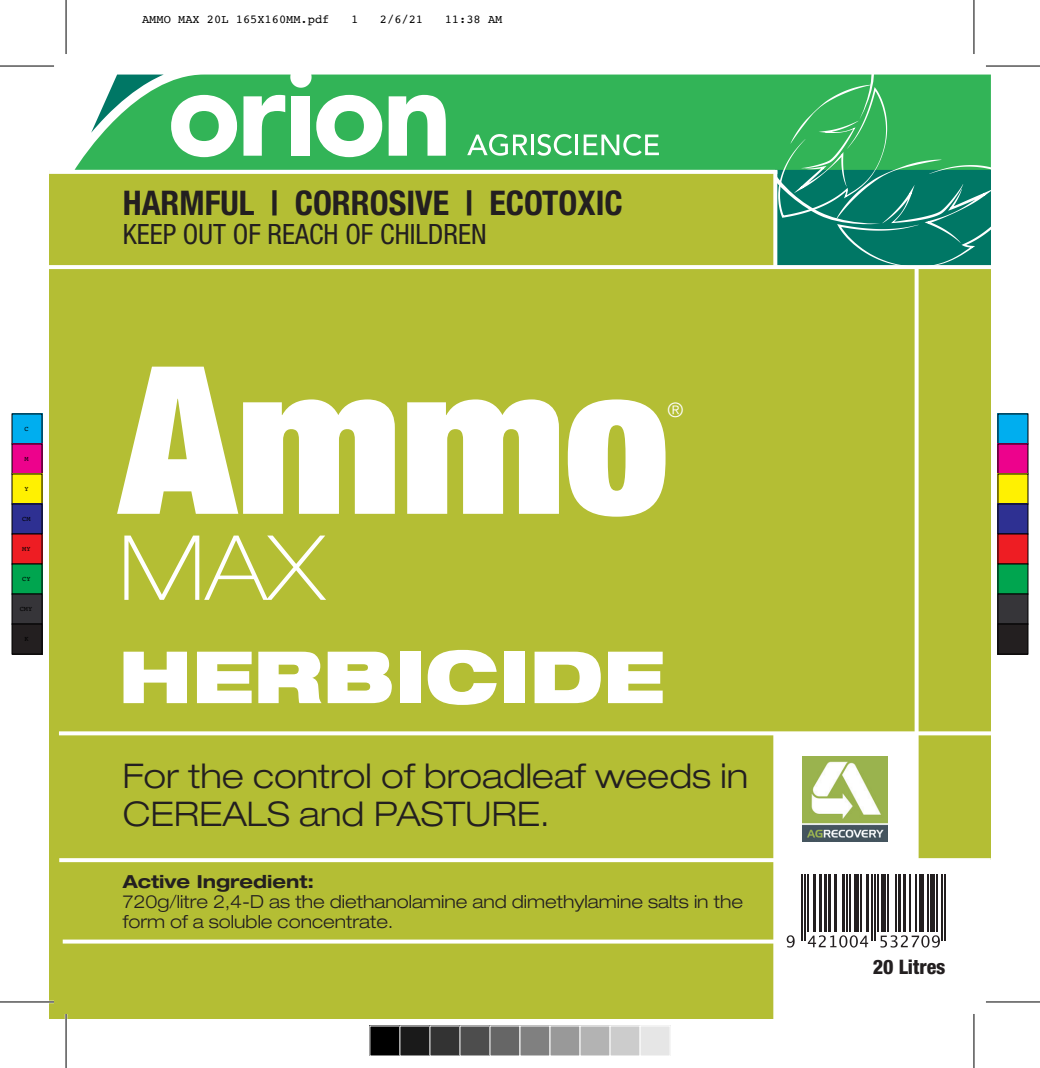
<style>
.page{position:relative;width:1040px;height:1068px;background:#fff}
.page>*{position:absolute;margin:0;border:0;box-sizing:border-box;transform-origin:0 0}
.t1{font:900 condensed 206px "Helvetica Neue LT Std";color:#fff}
.t2{font:100 expanded 90px "Helvetica Neue LT Std";color:#fff}
.t3{font:900 expanded 72px "Helvetica Neue LT Std";color:#fff}
.t4{font:300 expanded 34px/38px "Helvetica Neue LT Std";color:#231f20}
.t5{font:700 condensed 34px "Helvetica Neue LT Std";color:#231f20}
.t6{font:condensed 28px "Helvetica Neue LT Std";color:#231f20}
.t7{font:800 condensed 20px "Helvetica Neue LT Std";color:#231f20}
.t8{font:300 20px "Helvetica Neue LT Std";color:#fff}
.t9{font:300 expanded 18px/20px "Helvetica Neue LT Std";color:#231f20}
.t10{font:700 expanded 18px "Helvetica Neue LT Std";color:#231f20}
.t11{font:12px "Courier";color:#000}
.t12{font:7px "Courier";color:#000}
</style>
<div class="page">
<div style="left:49px;top:171px;width:941px;height:847px;background:#b4be34"></div>
<div style="left:75px;top:75px;width:699px;height:95px;background:#32b457"></div>
<svg style="left:91px;top:75px;width:73px;height:58px"></svg>
<svg style="left:171px;top:95px;width:66px;height:62px"></svg>
<svg style="left:243px;top:95px;width:42px;height:61px"></svg>
<svg style="left:316px;top:95px;width:66px;height:62px"></svg>
<svg style="left:388px;top:95px;width:57px;height:61px"></svg>
<div style="left:292px;top:96px;width:18px;height:60px;background:#fff"></div>
<svg style="left:59px;top:858px;width:931px;height:4px;background:#fbfcf6"></svg>
<svg style="left:63px;top:939px;width:710px;height:4px;background:#f4f5e2"></svg>
<svg style="left:59px;top:731px;width:931px;height:4px;background:#f7f8ea"></svg>
<div style="left:775px;top:733px;width:141px;height:285px;background:#fff"></div>
<img style="left:802px;top:756px;width:85px;height:85px">
<svg style="left:914px;top:269px;width:4px;height:591px;background:#f6f7e6"></svg>
<svg style="left:773px;top:732px;width:4px;height:286px"></svg>
<hr style="left:773px;top:170px;width:4px;height:97px;background:#e5e9ba">
<svg style="left:467px;top:134px;width:40px;height:22px"></svg>
<svg style="left:513px;top:134px;width:14px;height:21px"></svg>
<hr style="left:530px;top:134px;width:3px;height:21px;background:#fff">
<svg style="left:537px;top:134px;width:35px;height:22px"></svg>
<hr style="left:575px;top:134px;width:3px;height:21px;background:#fff">
<svg style="left:583px;top:134px;width:75px;height:22px"></svg>
<svg style="left:774px;top:49px;width:216px;height:216px;background:#43a97a"></svg>
<svg style="left:49px;top:265px;width:941px;height:4px;background:#fcfdfb"></svg>
<svg style="left:49px;top:170px;width:728px;height:4px;fill:#fff"></svg>
<div style="left:792px;top:860px;width:198px;height:158px;background:#fff"></div>
<svg style="left:807px;top:935px;width:60px;height:12px"></svg>
<svg style="left:880px;top:935px;width:59px;height:12px"></svg>
<svg style="left:786px;top:935px;width:8px;height:12px"></svg>
<hr style="left:800px;top:874px;width:2px;height:67px;background:#231f20">
<hr style="left:803px;top:874px;width:2px;height:67px;background:#231f20">
<hr style="left:806px;top:874px;width:2px;height:57px;background:#231f20">
<hr style="left:812px;top:874px;width:3px;height:57px;background:#231f20">
<hr style="left:818px;top:874px;width:3px;height:57px;background:#231f20">
<hr style="left:823px;top:874px;width:3px;height:57px;background:#231f20">
<hr style="left:828px;top:874px;width:2px;height:57px;background:#231f20">
<hr style="left:834px;top:874px;width:3px;height:57px;background:#231f20">
<hr style="left:841px;top:874px;width:3px;height:57px;background:#231f20">
<hr style="left:846px;top:874px;width:1px;height:57px;background:#231f20">
<hr style="left:849px;top:874px;width:1px;height:57px;background:#231f20">
<div style="left:853px;top:874px;width:5px;height:57px;background:#231f20"></div>
<hr style="left:859px;top:874px;width:2px;height:57px;background:#231f20">
<hr style="left:866px;top:874px;width:3px;height:57px;background:#231f20">
<hr style="left:870px;top:874px;width:2px;height:67px;background:#231f20">
<hr style="left:873px;top:874px;width:2px;height:67px;background:#231f20">
<hr style="left:876px;top:874px;width:2px;height:57px;background:#231f20">
<hr style="left:881px;top:874px;width:4px;height:57px;background:#231f20">
<hr style="left:887px;top:874px;width:1px;height:57px;background:#231f20">
<hr style="left:895px;top:874px;width:1px;height:57px;background:#231f20">
<hr style="left:898px;top:874px;width:3px;height:57px;background:#231f20">
<hr style="left:902px;top:874px;width:3px;height:57px;background:#231f20">
<hr style="left:908px;top:874px;width:2px;height:57px;background:#231f20">
<hr style="left:914px;top:874px;width:2px;height:57px;background:#231f20">
<hr style="left:919px;top:874px;width:4px;height:57px;background:#231f20">
<hr style="left:927px;top:874px;width:1px;height:57px;background:#231f20">
<hr style="left:930px;top:874px;width:4px;height:57px;background:#231f20">
<hr style="left:936px;top:874px;width:1px;height:57px;background:#231f20">
<hr style="left:940px;top:874px;width:2px;height:67px;background:#231f20">
<hr style="left:943px;top:874px;width:2px;height:67px;background:#231f20">
<hr style="left:985px;top:65px;width:54px;height:2px;background:#fff">
<hr style="left:0;top:1000px;width:54px;height:3px;background:#fff">
<hr style="left:65px;top:1013px;width:2px;height:54px;background:#fff">
<hr style="left:972px;top:0;width:2px;height:54px;background:#fff">
<hr style="left:0;top:66px;width:54px;height:1px;background:#000">
<hr style="left:985px;top:66px;width:54px;height:1px;background:#000">
<hr style="left:0;top:1001px;width:54px;height:1px;background:#000">
<hr style="left:985px;top:1001px;width:54px;height:1px;background:#000">
<hr style="left:66px;top:0;width:1px;height:54px;background:#000">
<hr style="left:66px;top:1013px;width:1px;height:54px;background:#000">
<hr style="left:973px;top:0;width:1px;height:54px;background:#000">
<hr style="left:973px;top:1013px;width:1px;height:54px;background:#000">
<div style="left:12px;top:414px;width:30px;height:30px;background:#00aeef"></div>
<div style="left:12px;top:444px;width:30px;height:30px;background:#ed028c"></div>
<div style="left:12px;top:474px;width:30px;height:30px;background:#fff101"></div>
<div style="left:12px;top:504px;width:30px;height:30px;background:#2e3092"></div>
<div style="left:12px;top:534px;width:30px;height:30px;background:#ee1d23"></div>
<div style="left:12px;top:564px;width:30px;height:30px;background:#00a54f"></div>
<div style="left:12px;top:594px;width:30px;height:30px;background:#363539"></div>
<div style="left:12px;top:593px;width:30px;height:31px;border:1px solid #000"></div>
<div style="left:12px;top:624px;width:30px;height:30px;background:#231f20"></div>
<div style="left:12px;top:623px;width:30px;height:31px;border:1px solid #000"></div>
<div style="left:997px;top:414px;width:30px;height:30px;background:#00aeef"></div>
<div style="left:997px;top:444px;width:30px;height:30px;background:#ed028c"></div>
<div style="left:997px;top:474px;width:30px;height:30px;background:#fff101"></div>
<div style="left:997px;top:504px;width:30px;height:30px;background:#2e3092"></div>
<div style="left:997px;top:534px;width:30px;height:30px;background:#ee1d23"></div>
<div style="left:997px;top:533px;width:31px;height:31px;border:1px solid #000"></div>
<div style="left:997px;top:564px;width:30px;height:30px;background:#00a54f"></div>
<div style="left:997px;top:594px;width:30px;height:30px;background:#363539"></div>
<div style="left:997px;top:593px;width:31px;height:31px;border:1px solid #000"></div>
<div style="left:997px;top:624px;width:30px;height:30px;background:#231f20"></div>
<div style="left:997px;top:623px;width:31px;height:31px;border:1px solid #000"></div>
<div style="left:370px;top:1025px;width:30px;height:30px;background:#000"></div>
<div style="left:400px;top:1025px;width:30px;height:30px;background:#1a1a1a"></div>
<div style="left:430px;top:1025px;width:30px;height:30px;background:#333"></div>
<div style="left:460px;top:1025px;width:30px;height:30px;background:#4d4d4d"></div>
<div style="left:490px;top:1025px;width:30px;height:30px;background:#666"></div>
<div style="left:520px;top:1025px;width:30px;height:30px;background:#808080"></div>
<div style="left:519px;top:1025px;width:31px;height:31px;border:1px solid #fff"></div>
<div style="left:550px;top:1025px;width:30px;height:30px;background:#999"></div>
<div style="left:549px;top:1025px;width:31px;height:31px;border:1px solid #fff"></div>
<div style="left:580px;top:1025px;width:30px;height:30px;background:#b3b3b3"></div>
<div style="left:579px;top:1025px;width:31px;height:31px;border:1px solid #fff"></div>
<div style="left:610px;top:1025px;width:30px;height:30px;background:#ccc"></div>
<div style="left:609px;top:1025px;width:31px;height:31px;border:1px solid #fff"></div>
<div style="left:640px;top:1025px;width:30px;height:30px;background:#e6e6e6"></div>
<div style="left:639px;top:1025px;width:31px;height:31px;border:1px solid #fff"></div>
<p class="t12" style="left:25px;top:424px;width:6px">C</p>
<p class="t12" style="left:25px;top:454px;width:6px">M</p>
<p class="t12" style="left:25px;top:484px;width:6px">Y</p>
<p class="t12" style="left:22px;top:514px;width:10px">CM</p>
<p class="t12" style="left:22px;top:544px;width:10px">MY</p>
<p class="t12" style="left:22px;top:574px;width:10px">CY</p>
<p class="t12" style="left:20px;top:604px;width:14px">CMY</p>
<p class="t12" style="left:25px;top:634px;width:6px">K</p>
<p class="t11" style="left:142px;top:10px;width:189px">AMMO MAX 20L 165X160MM.pdf</p>
<p class="t11" style="left:351px;top:10px;width:9px">1</p>
<p class="t11" style="left:380px;top:10px;width:45px">2/6/21</p>
<p class="t11" style="left:444px;top:10px;width:59px">11:38 AM</p>
<h3 class="t5" style="left:123px;top:182px;width:501px">HARMFUL | CORROSIVE | ECOTOXIC</h3>
<h3 class="t6" style="left:123px;top:217px;width:365px">KEEP OUT OF REACH OF CHILDREN</h3>
<h1 class="t1" style="left:118px;top:308px;width:551px">Ammo</h1>
<h2 class="t2" style="left:118px;top:514px;width:208px">MAX</h2>
<p class="t8" style="left:667px;top:397px;width:17px">®</p>
<h3 class="t3" style="left:118px;top:630px;width:547px">HERBICIDE</h3>
<h3 class="t4" style="left:123px;top:756px;width:626px">For the control of broadleaf weeds in<br>CEREALS and PASTURE.</h3>
<p class="t10" style="left:123px;top:870px;width:193px">Active Ingredient:</p>
<p class="t9" style="left:123px;top:891px;width:621px">720g/litre 2,4-D as the diethanolamine and dimethylamine salts in the form of a soluble concentrate.</p>
<p class="t7" style="left:872px;top:954px;width:74px">20 Litres</p>
</div>
